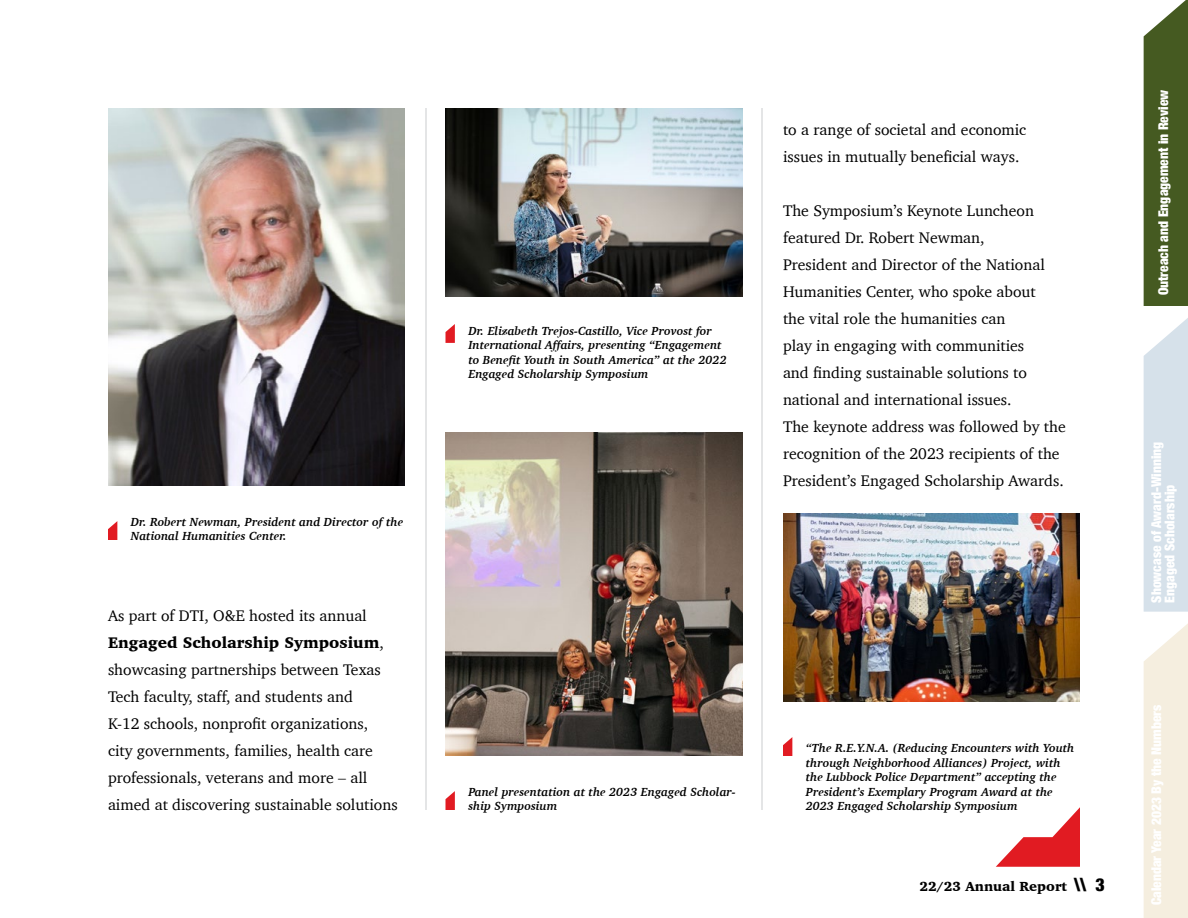
<style>
.page{position:relative;width:1188px;height:918px;background:#fff}
.page>*{position:absolute;margin:0;border:0;box-sizing:border-box;transform-origin:0 0}
.t1{font:15.75px/27px "Charter";color:#000}
.t2{font:900 condensed 13.5px/13.5px "Helvetica Neue";color:#fff}
.t3{font:900 13.5px "Charter";color:#000}
.t4{font:italic 700 12px/14.4px "Charter";color:#000}
.s1{font-weight:900}
.s2{font-family:"Helvetica Neue";font-stretch:condensed;font-size:18px}
</style>
<div class="page">
<div style="left:1144px;top:0;width:44px;height:306px;background:#455a21"></div>
<div style="left:1144px;top:318px;width:44px;height:294px;background:#d6e1ea"></div>
<div style="left:1144px;top:624px;width:44px;height:294px;background:#f5eedf"></div>
<img style="left:108px;top:108px;width:297px;height:378px">
<img style="left:446px;top:108px;width:296px;height:189px">
<img style="left:446px;top:432px;width:296px;height:324px">
<img style="left:783px;top:513px;width:297px;height:189px">
<svg style="left:996px;top:807px;width:84px;height:60px"></svg>
<hr style="left:425px;top:108px;width:2px;height:702px;background:#dcddde">
<hr style="left:761px;top:108px;width:2px;height:702px;background:#dcddde">
<svg style="left:108px;top:521px;width:9px;height:19px"></svg>
<svg style="left:446px;top:324px;width:9px;height:19px"></svg>
<svg style="left:446px;top:791px;width:9px;height:19px"></svg>
<svg style="left:783px;top:737px;width:9px;height:19px"></svg>
<p class="t4" style="left:131px;top:514px;width:274px">Dr. Robert Newman, President and Director of the<br>National Humanities Center.</p>
<p class="t1" style="left:108px;top:602px;width:291px">As part of DTI, O&amp;E hosted its annual <span class="s1">Engaged Scholarship Symposium</span>, showcasing partnerships between Texas Tech faculty, staff, and students and<br>K-12 schools, nonprofit organizations,<br>city governments, families, health care professionals, veterans and more – all aimed at discovering sustainable solutions</p>
<p class="t4" style="left:468px;top:323px;width:260px">Dr. Elizabeth Trejos-Castillo, Vice Provost for International Affairs, presenting “Engagement to Benefit Youth in South America” at the 2022<br>Engaged Scholarship Symposium</p>
<p class="t4" style="left:468px;top:784px;width:269px">Panel presentation at the 2023 Engaged Scholar&shy;ship Symposium</p>
<p class="t1" style="left:783px;top:116px;width:245px">to a range of societal and economic issues in mutually beneficial ways.</p>
<p class="t1" style="left:783px;top:197px;width:284px">The Symposium’s Keynote Luncheon featured Dr. Robert Newman,<br>President and Director of the National Humanities Center, who spoke about<br>the vital role the humanities can<br>play in engaging with communities<br>and finding sustainable solutions to national and international issues.<br>The keynote address was followed by the recognition of the 2023 recipients of the President’s Engaged Scholarship Awards.</p>
<p class="t4" style="left:806px;top:741px;width:270px">“The R.E.Y.N.A. (Reducing Encounters with Youth through Neighborhood Alliances) Project, with the Lubbock Police Department” accepting the President’s Exemplary Program Award at the 2023 Engaged Scholarship Symposium</p>
<p class="t3" style="left:920px;top:878px;width:187px">22/23 Annual Report <span class="s2">\\ 3</span></p>
<p class="t2" style="left:1156px;top:295px;width:207px;rotate:-90deg">Outreach and Engagement in Review</p>
<p class="t2" style="left:1149px;top:603px;width:162px;rotate:-90deg">Showcase of Award-Winning<br>Engaged Scholarship</p>
<p class="t2" style="left:1149px;top:905px;width:202px;rotate:-90deg">Calendar Year 2023 By the Numbers</p>
</div>
